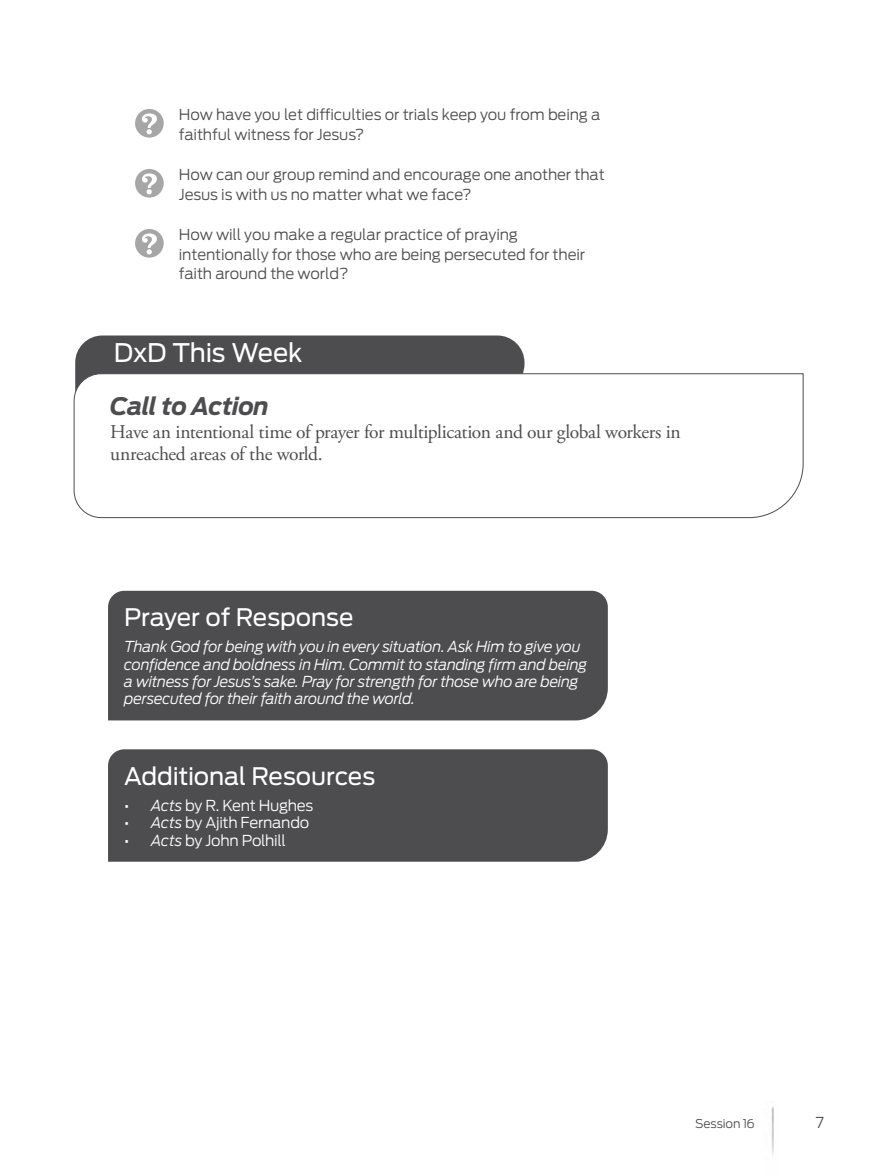
<style>
.page{position:relative;width:878px;height:1175px;background:#fff}
.page>*{position:absolute;margin:0;border:0;box-sizing:border-box;transform-origin:0 0}
.t1{font:25.5px "Antenna";letter-spacing:-.01em;color:#fff}
.t2{font:24px "Antenna";letter-spacing:-.005em;color:#fff}
.t3{font:italic 700 24px "Antenna";letter-spacing:-.025em;color:#4d4d4f}
.t4{font:19.5px/21.8px "Adobe Garamond Pro";letter-spacing:-.02em;color:#4d4d4f}
.t5{font:300 15px/19.5px "Antenna";letter-spacing:-.01em;color:#4d4d4f}
.t6{font:italic 300 15px/17.2px "Antenna";letter-spacing:-.02em;color:#fff}
.t7{font:300 15px "Antenna";letter-spacing:-.02em;color:#fff}
.t8{font:300 12px "Antenna";letter-spacing:-.015em;color:#4d4d4f}
.s1{font-weight:400}
.s2{font-style:italic}
</style>
<div class="page">
<img style="left:771px;top:1107px;width:3px;height:48px">
<svg style="left:135px;top:109px;width:29px;height:29px"></svg>
<svg style="left:135px;top:169px;width:29px;height:29px"></svg>
<svg style="left:135px;top:229px;width:29px;height:29px"></svg>
<div style="left:108px;top:591px;width:500px;height:129px;background:#4d4d4f"></div>
<div style="left:108px;top:749px;width:500px;height:112px;background:#4d4d4f"></div>
<div style="left:75px;top:335px;width:449px;height:38px;background:#4d4d4f"></div>
<svg style="left:73px;top:373px;width:730px;height:145px"></svg>
<p class="t5" style="left:179px;top:105px;width:423px">How have you let difficulties or trials keep you from being a faithful witness for Jesus?</p>
<p class="t5" style="left:179px;top:165px;width:427px">How can our group remind and encourage one another that<br>Jesus is with us no matter what we face?</p>
<p class="t5" style="left:179px;top:225px;width:408px">How will you make a regular practice of praying intentionally for those who are being persecuted for their faith around the world?</p>
<h1 class="t1" style="left:114px;top:337px;width:190px">DxD This Week</h1>
<h2 class="t3" style="left:110px;top:392px;width:160px">Call to Action</h2>
<h3 class="t4" style="left:110px;top:422px;width:572px">Have an intentional time of prayer for multiplication and our global workers in unreached areas of the world.</h3>
<h2 class="t2" style="left:124px;top:603px;width:231px">Prayer of Response</h2>
<p class="t6" style="left:124px;top:638px;width:464px">Thank God for being with you in every situation. Ask Him to give you confidence and boldness in Him. Commit to standing firm and being a witness for Jesus’s sake. Pray for strength for those who are being persecuted for their faith around the world.</p>
<h2 class="t2" style="left:124px;top:761px;width:252px">Additional Resources</h2>
<p class="t7" style="left:124px;top:796px;width:191px"><span class="s1">•</span> <span class="s2">Acts</span> by R. Kent Hughes</p>
<p class="t7" style="left:124px;top:814px;width:186px"><span class="s1">•</span> <span class="s2">Acts</span> by Ajith Fernando</p>
<p class="t7" style="left:124px;top:831px;width:163px"><span class="s1">•</span> <span class="s2">Acts</span> by John Polhill</p>
<p class="t8" style="left:695px;top:1116px;width:61px">Session 16</p>
<p class="t5" style="left:815px;top:1112px;width:10px">7</p>
</div>
